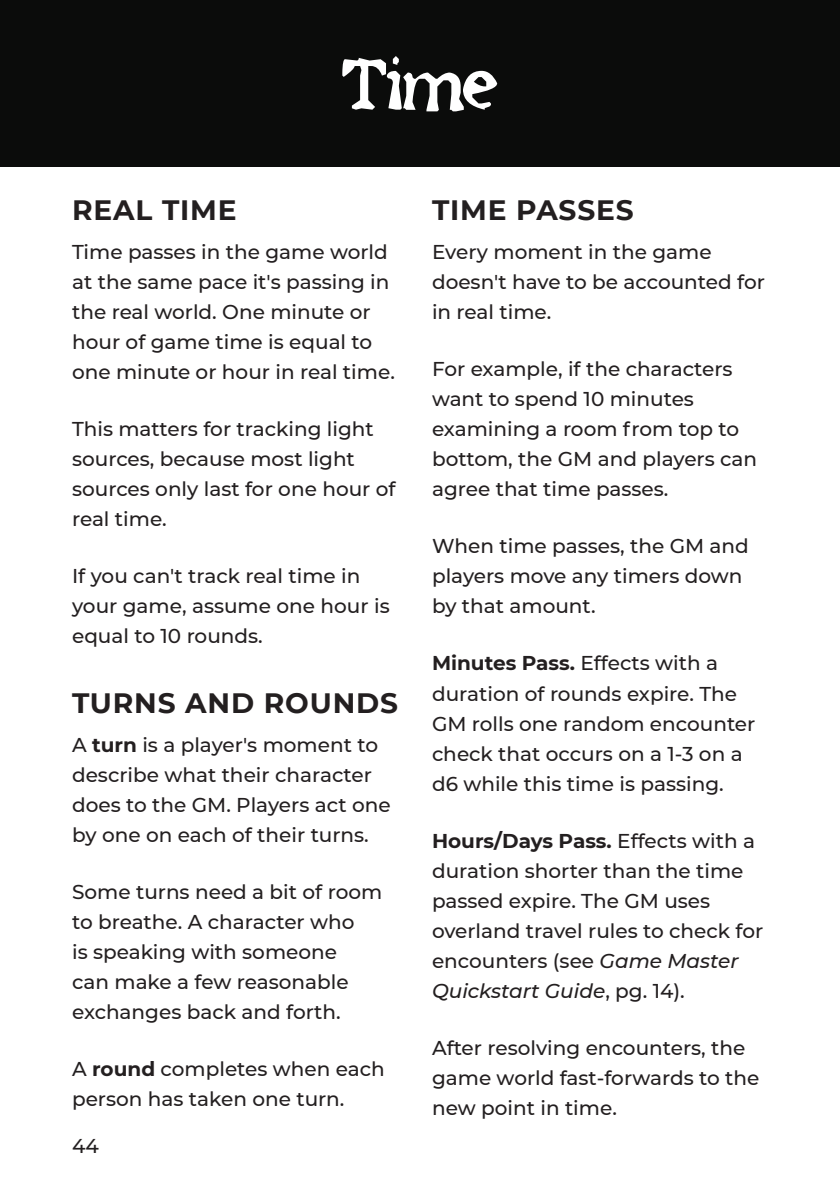
<style>
.page{position:relative;width:840px;height:1191px;background:#fff}
.page>*{position:absolute;margin:0;border:0;box-sizing:border-box;transform-origin:0 0}
.t1{font:78px "Oldnewspaperfont";color:#fff}
.t2{font:700 28px "Montserrat";letter-spacing:.03em;color:#231f20}
.t3{font:500 20px/30px "Montserrat";color:#231f20}
.s1{font-weight:700}
.s2{font-style:italic}
</style>
<div class="page">
<div style="left:0;top:0;width:839px;height:166px;background:#0b0c0b"></div>
<h1 class="t1" style="left:342px;top:35px;width:157px">Time</h1>
<h2 class="t2" style="left:72px;top:190px;width:166px">REAL TIME</h2>
<p class="t3" style="left:72px;top:236px;width:324px">Time passes in the game world at the same pace it's passing in the real world. One minute or hour of game time is equal to one minute or hour in real time.</p>
<p class="t3" style="left:72px;top:413px;width:325px">This matters for tracking light sources, because most light sources only last for one hour of real time.</p>
<p class="t3" style="left:72px;top:560px;width:319px">If you can't track real time in your game, assume one hour is equal to 10 rounds.</p>
<h2 class="t2" style="left:72px;top:683px;width:327px">TURNS AND ROUNDS</h2>
<p class="t3" style="left:72px;top:729px;width:320px">A <span class="s1">turn</span> is a player's moment to describe what their character does to the GM. Players act one by one on each of their turns.</p>
<p class="t3" style="left:72px;top:876px;width:311px">Some turns need a bit of room to breathe. A character who<br>is speaking with someone<br>can make a few reasonable exchanges back and forth.</p>
<p class="t3" style="left:72px;top:1053px;width:314px">A <span class="s1">round</span> completes when each person has taken one turn.</p>
<p class="t3" style="left:72px;top:1130px;width:28px">44</p>
<h2 class="t2" style="left:432px;top:190px;width:203px">TIME PASSES</h2>
<p class="t3" style="left:432px;top:236px;width:334px">Every moment in the game doesn't have to be accounted for in real time.</p>
<p class="t3" style="left:432px;top:353px;width:326px">For example, if the characters want to spend 10 minutes examining a room from top to bottom, the GM and players can agree that time passes.</p>
<p class="t3" style="left:432px;top:530px;width:318px">When time passes, the GM and players move any timers down by that amount.</p>
<p class="t3" style="left:432px;top:647px;width:325px"><span class="s1">Minutes Pass.</span> Effects with a duration of rounds expire. The<br>GM rolls one random encounter check that occurs on a 1-3 on a d6 while this time is passing.</p>
<p class="t3" style="left:432px;top:824px;width:332px"><span class="s1">Hours/Days Pass.</span> Effects with a duration shorter than the time passed expire. The GM uses overland travel rules to check for encounters (see <span class="s2">Game Master<br>Quickstart Guide</span>, pg. 14).</p>
<p class="t3" style="left:432px;top:1031px;width:329px">After resolving encounters, the game world fast-forwards to the new point in time.</p>
</div>
